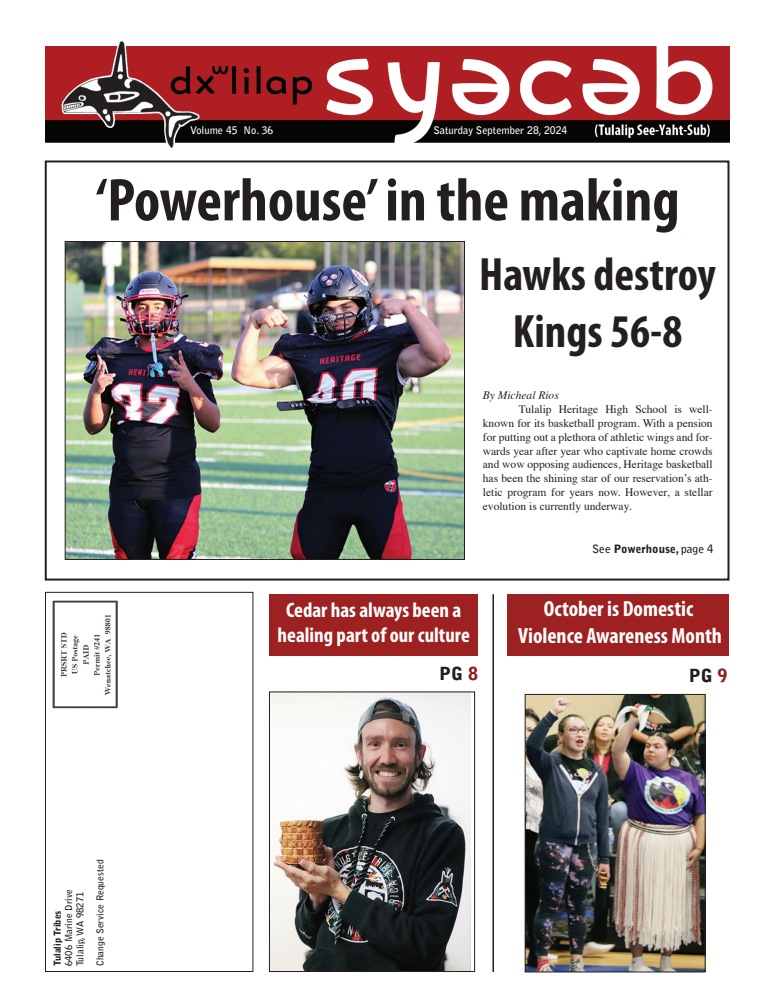
<style>
.page{position:relative;width:774px;height:1008px;background:#fff}
.page>*{position:absolute;margin:0;border:0;box-sizing:border-box;transform-origin:0 0}
.t1{font:700 condensed 61px "Myriad Pro";color:#231f20}
.t2{font:700 condensed 47px/56.4px "Myriad Pro";color:#231f20;text-align:center}
.t3{font:700 condensed 22px/26.4px "Myriad Pro";color:#fff;text-align:center}
.t4{font:700 condensed 21px/25.2px "Myriad Pro";color:#fff;text-align:center}
.t5{font:900 18px "Bell Gothic Std";color:#231f20}
.t6{font:11.5px/13.8px "Times";color:#231f20;text-align:justify}
.t7{font:900 11.5px "Bell Gothic Std";color:#231f20}
.t8{font:italic 11.5px "Times";color:#231f20}
.t9{font:700 10.5px "Bell Gothic Std";color:#fff}
.t10{font:700 9.5px/11.4px "Bell Gothic Std";color:#231f20}
.t11{font:900 9.5px "Bell Gothic Std";color:#231f20}
.s1{font-weight:700}
.s2{color:#921e20}
</style>
<div class="page">
<img style="left:45px;top:41px;width:685px;height:108px">
<div style="left:45px;top:592px;width:208px;height:380px;border:1px solid #231f20"></div>
<img style="left:52px;top:600px;width:66px;height:109px">
<img style="left:67px;top:243px;width:396px;height:315px">
<div style="left:65px;top:241px;width:400px;height:319px;border:1px solid #231f20"></div>
<div style="left:45px;top:160px;width:685px;height:421px;border:2px solid #231f20"></div>
<img style="left:271px;top:693px;width:199px;height:277px">
<div style="left:269px;top:691px;width:206px;height:281px;border:1px solid #231f20"></div>
<div style="left:507px;top:594px;width:222px;height:62px;background:#9e2121"></div>
<div style="left:269px;top:594px;width:209px;height:62px;background:#9e2121"></div>
<hr style="left:492px;top:594px;width:2px;height:378px;background:#231f20">
<img style="left:527px;top:696px;width:177px;height:274px">
<div style="left:525px;top:694px;width:181px;height:278px;border:1px solid #231f20"></div>
<p class="t9" style="left:190px;top:124px;width:85px">Volume 45 No. 36</p>
<p class="t9" style="left:433px;top:124px;width:136px">Saturday September 28, 2024</p>
<h1 class="t1" style="left:96px;top:162px;width:585px">‘Powerhouse’ in the making</h1>
<h2 class="t2" style="left:479px;top:245px;width:238px">Hawks destroy<br>Kings 56-8</h2>
<p class="t8" style="left:483px;top:385px;width:78px">By Micheal Rios</p>
<p class="t6" style="left:483px;top:401px;width:231px;text-indent:36px">Tulalip Heritage High School is well&shy;known for its basketball program. With a pension for putting out a plethora of athletic wings and for&shy;wards year after year who captivate home crowds and wow opposing audiences, Heritage basketball has been the shining star of our reservation’s ath&shy;letic program for years now. However, a stellar evolution is currently underway.</p>
<h3 class="t4" style="left:278px;top:597px;width:194px">Cedar has always been a healing part of our culture</h3>
<p class="t7" style="left:592px;top:542px;width:123px"><span class="s1">See</span> Powerhouse, <span class="s1">page 4</span></p>
<h3 class="t3" style="left:518px;top:595px;width:205px">October is Domestic<br>Violence Awareness Month</h3>
<h3 class="t5" style="left:439px;top:663px;width:40px">PG <span class="s2">8</span></h3>
<h3 class="t5" style="left:689px;top:665px;width:40px">PG <span class="s2">9</span></h3>
<p class="t10" style="left:63px;top:966px;width:79px;rotate:-90deg">6406 Marine Drive<br>Tulalip, WA 98271</p>
<p class="t11" style="left:52px;top:966px;width:57px;rotate:-90deg">Tulalip Tribes</p>
<p class="t10" style="left:94px;top:966px;width:108px;rotate:-90deg">Change Service Requested</p>
</div>
